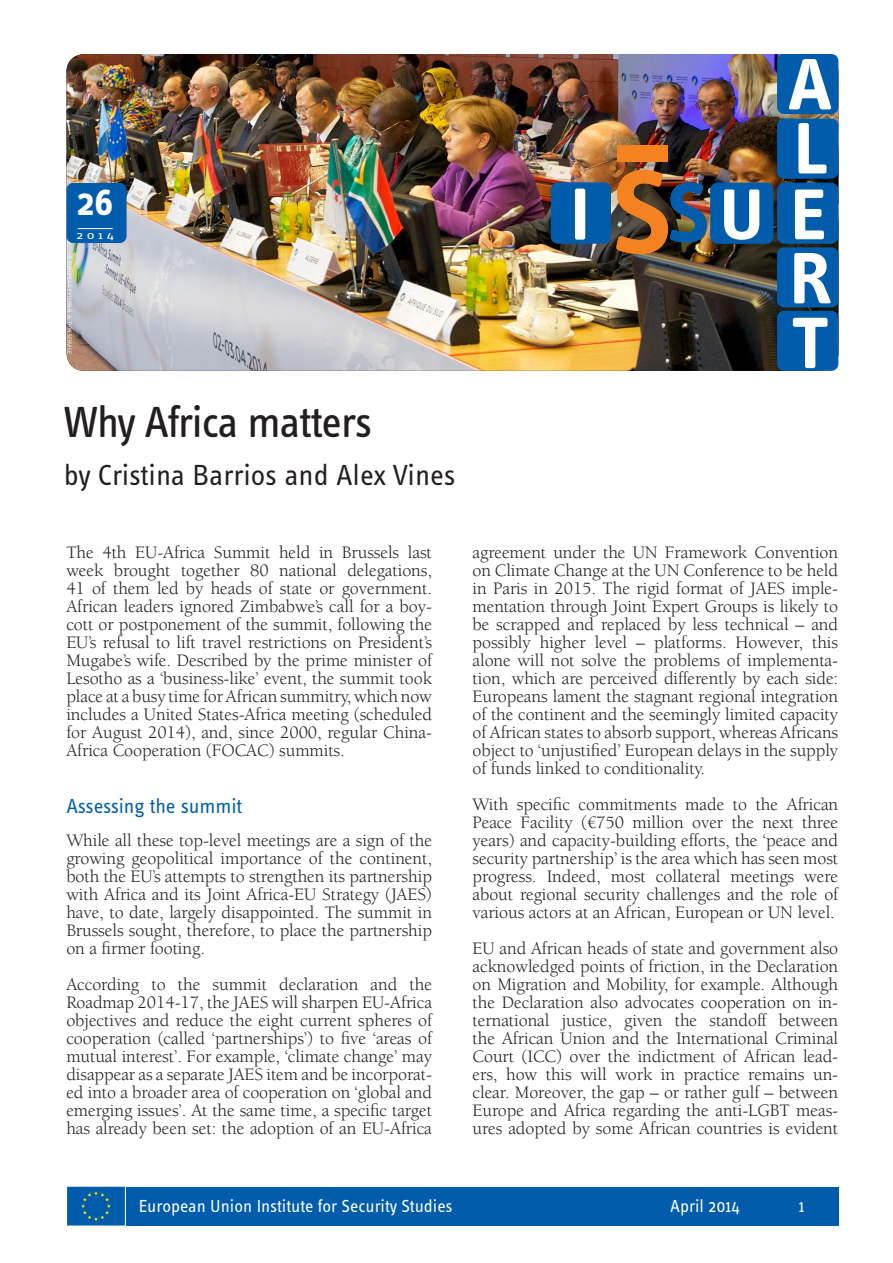
<style>
.page{position:relative;width:893px;height:1263px;background:#fff}
.page>*{position:absolute;margin:0;border:0;box-sizing:border-box;transform-origin:0 0}
.Headline_1{font:45px "Info OT Text";letter-spacing:-.03em;color:#231f20}
.Number_small{font:700 39px "Info OT Text";color:#fff}
.Author{font:30px "Info OT Text";letter-spacing:-.01em;color:#231f20}
.Subheader{font:21px "Info OT Text";letter-spacing:-.005em;color:#015dab}
.Normal_text{font:18px/18px "Berkeley Std";letter-spacing:-.005em;color:#231f20;text-align:justify}
.t1{font:18px "Info OT Text";color:#fff}
.Number_small-2{font:10.8px "Info OT Text";color:#fff;scale:1.44 1}
.t2{font:6px "Info OT Text";letter-spacing:.01em;color:#fefef9}
</style>
<div class="page">
<img style="left:66px;top:54px;width:772px;height:317px">
<div style="left:711px;top:183px;width:62px;height:60px;background:#015dab;border-radius:7px"></div>
<div style="left:710px;top:183px;width:63px;height:61px;border:1px solid #015dab;border-radius:7px"></div>
<div style="left:778px;top:183px;width:60px;height:60px;background:#015dab;border-radius:7px"></div>
<div style="left:777px;top:183px;width:61px;height:61px;border:1px solid #015dab;border-radius:7px"></div>
<svg style="left:724px;top:189px;width:35px;height:51px"></svg>
<svg style="left:795px;top:189px;width:29px;height:50px"></svg>
<div style="left:777px;top:311px;width:61px;height:60px;background:#015dab;border-radius:7px"></div>
<div style="left:777px;top:247px;width:61px;height:60px;background:#015dab;border-radius:7px"></div>
<div style="left:777px;top:119px;width:61px;height:60px;background:#015dab;border-radius:7px"></div>
<div style="left:777px;top:54px;width:61px;height:60px;background:#015dab;border-radius:7px"></div>
<img style="left:616px;top:170px;width:91px;height:84px">
<svg style="left:789px;top:59px;width:42px;height:50px"></svg>
<svg style="left:798px;top:123px;width:28px;height:50px"></svg>
<svg style="left:794px;top:253px;width:37px;height:50px"></svg>
<svg style="left:793px;top:318px;width:34px;height:50px"></svg>
<div style="left:551px;top:183px;width:60px;height:60px;background:#015dab;border-radius:7px"></div>
<div style="left:575px;top:189px;width:10px;height:51px;background:#fff;border-radius:2px"></div>
<div style="left:617px;top:145px;width:50px;height:17px;background:#f58220"></div>
<div style="left:66px;top:183px;width:61px;height:60px;background:#015dab;border-radius:7px"></div>
<hr style="left:78px;top:228px;width:35px;height:1px;background:#fff">
<div style="left:127px;top:1187px;width:712px;height:38px;background:#015dab"></div>
<div style="left:67px;top:1187px;width:58px;height:38px;background:#015dab;border:2px solid #015dab"></div>
<svg style="left:81px;top:1191px;width:30px;height:30px"></svg>
<p class="Number_small" style="left:77px;top:178px;width:38px">26</p>
<p class="Number_small-2" style="left:77px;top:229px;width:28px">2014</p>
<p class="t2" style="left:73px;top:255px;width:100px;rotate:90deg">© European External Action Service</p>
<p class="Headline_1" style="left:64px;top:394px;width:310px">Why Africa matters</p>
<p class="Author" style="left:64px;top:457px;width:393px">by Cristina Barrios and Alex Vines</p>
<p class="Normal_text" style="left:66px;top:544px;width:367px">The 4th EU-Africa Summit held in Brussels last week brought together 80 national delegations, 41 of them led by heads of state or government.<br>African leaders ignored Zimbabwe’s call for a boy&shy;cott or postponement of the summit, following the EU’s refusal to lift travel restrictions on President’s Mugabe’s wife. Described by the prime minister of Lesotho as a ‘business-like’ event, the summit took place at a busy time for African summitry, which now includes a United States-Africa meeting (scheduled for August 2014), and, since 2000, regular China-Africa Cooperation (FOCAC) summits.</p>
<p class="Subheader" style="left:66px;top:793px;width:177px">Assessing the summit</p>
<p class="Normal_text" style="left:66px;top:832px;width:367px">While all these top-level meetings are a sign of the growing geopolitical importance of the continent, both the EU’s attempts to strengthen its partnership with Africa and its Joint Africa-EU Strategy (JAES) have, to date, largely disappointed. The summit in Brussels sought, therefore, to place the partnership on a firmer footing.</p>
<p class="Normal_text" style="left:66px;top:976px;width:367px">According to the summit declaration and the Roadmap 2014-17, the JAES will sharpen EU-Africa objectives and reduce the eight current spheres of cooperation (called ‘partnerships’) to five ‘areas of mutual interest’. For example, ‘climate change’ may disappear as a separate JAES item and be incorporat&shy;ed into a broader area of cooperation on ‘global and emerging issues’. At the same time, a specific target has already been set: the adoption of an EU-Africa</p>
<p class="Normal_text" style="left:472px;top:544px;width:367px">agreement under the UN Framework Convention on Climate Change at the UN Conference to be held in Paris in 2015. The rigid format of JAES imple&shy;mentation through Joint Expert Groups is likely to be scrapped and replaced by less technical – and possibly higher level – platforms. However, this alone will not solve the problems of implementa&shy;tion, which are perceived differently by each side:<br>Europeans lament the stagnant regional integration of the continent and the seemingly limited capacity of African states to absorb support, whereas Africans object to ‘unjustified’ European delays in the supply of funds linked to conditionality.</p>
<p class="Normal_text" style="left:472px;top:796px;width:367px">With specific commitments made to the African Peace Facility (€750 million over the next three years) and capacity-building efforts, the ‘peace and security partnership’ is the area which has seen most progress. Indeed, most collateral meetings were about regional security challenges and the role of various actors at an African, European or UN level.</p>
<p class="Normal_text" style="left:472px;top:940px;width:367px">EU and African heads of state and government also acknowledged points of friction, in the Declaration on Migration and Mobility, for example. Although the Declaration also advocates cooperation on in&shy;ternational justice, given the standoff between the African Union and the International Criminal Court (ICC) over the indictment of African lead&shy;ers, how this will work in practice remains un&shy;clear. Moreover, the gap – or rather gulf – between Europe and Africa regarding the anti-LGBT meas&shy;ures adopted by some African countries is evident</p>
<p class="t1" style="left:139px;top:1194px;width:315px">European U nion I nstitute for Security Studies</p>
<p class="t1" style="left:670px;top:1194px;width:71px">April 2014</p>
<p class="t1" style="left:799px;top:1195px;width:7px">1</p>
</div>
